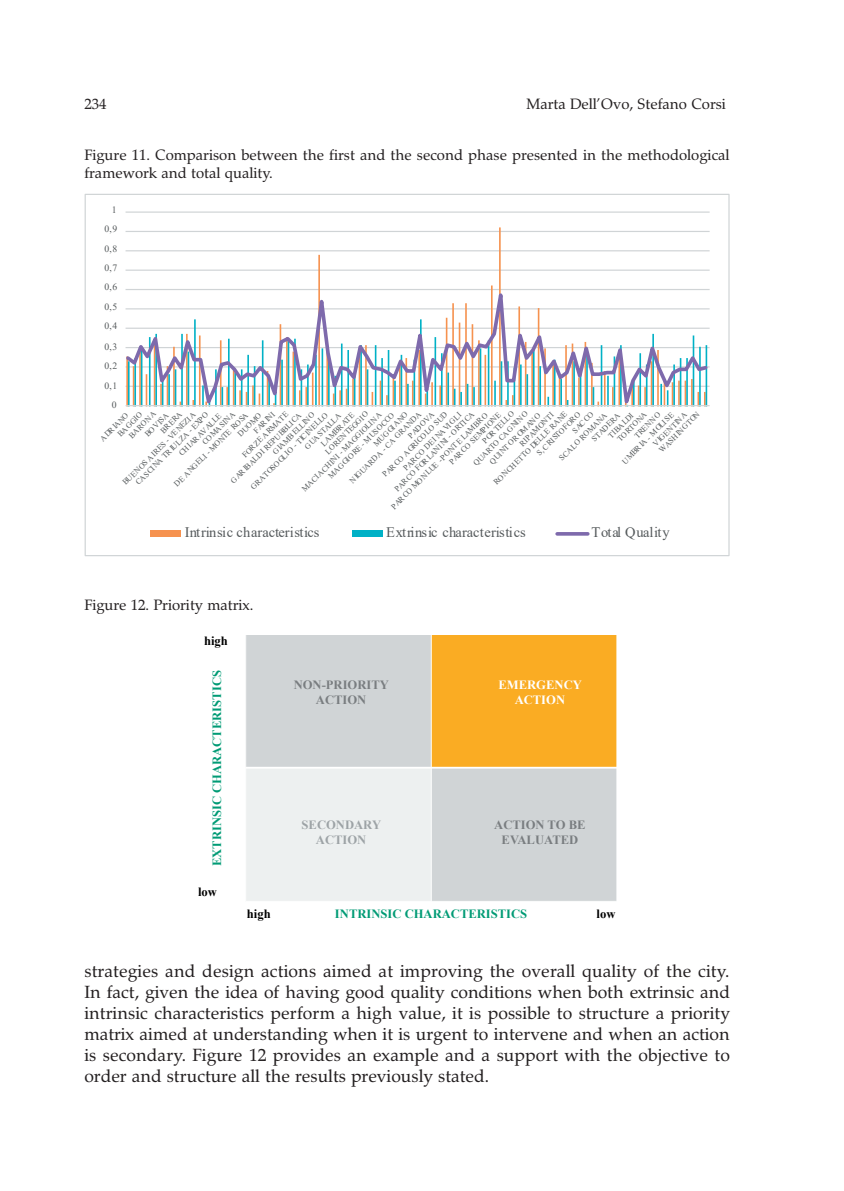
<style>
.page{position:relative;width:844px;height:1191px;background:#fff}
.page>*{position:absolute;margin:0;border:0;box-sizing:border-box;transform-origin:0 0}
.t1{font:17.5px/21px "Zapf Calligraphic 801 BT";color:#231f20;text-align:justify}
.t2{font:14.88px/17.8px "Zapf Calligraphic 801 BT";color:#231f20}
.t3{font:14.53px "Times New Roman";color:#555a5c}
.t4{font:14.53px "Times New Roman";letter-spacing:.03em;color:#555a5c}
.t5{font:700 12.6px "Times New Roman";color:#009b75}
.t6{font:700 12.6px/15.2px "Times New Roman";color:#797d80;text-align:center}
.t7{font:700 12.6px/15.2px "Times New Roman";color:#fff;text-align:center}
.t8{font:700 12.6px/15.2px "Times New Roman";color:#9da3a6;text-align:center}
.t9{font:700 12.6px "Times New Roman";color:#000}
.t10{font:9.62px "Times New Roman";color:#555a5c}
.t11{font:8.05px/8.6px "Times New Roman";color:#555a5c}
</style>
<div class="page">
<hr style="left:125px;top:250px;width:584px;height:1px;background:#d0d4d6">
<hr style="left:125px;top:231px;width:584px;height:1px;background:#d0d4d6">
<hr style="left:125px;top:211px;width:584px;height:2px;background:#d0d4d6">
<svg style="left:126px;top:227px;width:579px;height:38px"></svg>
<svg style="left:125px;top:265px;width:584px;height:141px"></svg>
<div style="left:150px;top:530px;width:31px;height:7px;background:#f6924f"></div>
<div style="left:352px;top:530px;width:31px;height:7px;background:#00b1c6"></div>
<hr style="left:557px;top:532px;width:30px;height:3px;background:#7e6aac">
<div style="left:245px;top:635px;width:186px;height:132px;background:#d0d4d6"></div>
<div style="left:431px;top:635px;width:185px;height:132px;background:#faac23"></div>
<div style="left:245px;top:767px;width:186px;height:134px;background:#edf0f0"></div>
<div style="left:431px;top:767px;width:185px;height:134px;background:#d0d4d6"></div>
<hr style="left:431px;top:635px;width:1px;height:266px;background:#fff">
<hr style="left:245px;top:767px;width:372px;height:1px;background:#fff">
<hr style="left:245px;top:635px;width:1px;height:266px;background:#fff">
<h2 class="t2" style="left:84px;top:95px;width:23px">234</h2>
<h2 class="t2" style="left:526px;top:95px;width:201px">Marta Dell’Ovo, Stefano Corsi</h2>
<h2 class="t2" style="left:84px;top:146px;width:646px">Figure 11. Comparison between the first and the second phase presented in the methodological framework and total quality.</h2>
<p class="t10" style="left:112px;top:203px;width:6px">1</p>
<p class="t10" style="left:104px;top:222px;width:14px">0,9</p>
<p class="t10" style="left:104px;top:242px;width:14px">0,8</p>
<p class="t10" style="left:104px;top:261px;width:14px">0,7</p>
<p class="t10" style="left:104px;top:280px;width:14px">0,6</p>
<p class="t10" style="left:104px;top:300px;width:14px">0,5</p>
<p class="t10" style="left:104px;top:319px;width:14px">0,4</p>
<p class="t10" style="left:104px;top:340px;width:14px">0,3</p>
<p class="t10" style="left:104px;top:359px;width:14px">0,2</p>
<p class="t10" style="left:104px;top:379px;width:14px">0,1</p>
<p class="t10" style="left:112px;top:398px;width:6px">0</p>
<p class="t11" style="left:127px;top:433px;width:36px;rotate:-45deg">BARONA</p>
<p class="t11" style="left:479px;top:451px;width:70px;line-height:10.3px;text-indent:-13px;rotate:-45deg">QUARTO CAGNINO<br>QUINT O ROMANO</p>
<p class="t11" style="left:323px;top:450px;width:59px;rotate:-45deg">LORENTEGGIO</p>
<p class="t11" style="left:480px;top:438px;width:43px;rotate:-45deg">POR TELLO</p>
<p class="t11" style="left:347px;top:479px;width:99px;rotate:-45deg">NIGUARDA - CA GRANDA</p>
<p class="t11" style="left:194px;top:434px;width:44px;text-indent:-25px;rotate:-45deg">CHIAR AVALLE<br>COMASINA</p>
<p class="t11" style="left:240px;top:453px;width:63px;rotate:-45deg">FOR ZE ARMATE</p>
<p class="t11" style="left:386px;top:481px;width:110px;text-indent:21px;rotate:-45deg">PAR CO DEI NAVIGLI<br>PAR CO FOR LANINI - ORTICA</p>
<p class="t11" style="left:300px;top:487px;width:110px;rotate:-45deg">MACIACHINI - MAGGIOLINA</p>
<p class="t11" style="left:534px;top:451px;width:61px;rotate:-45deg">S, CRISTOFORO</p>
<p class="t11" style="left:491px;top:480px;width:102px;rotate:-45deg">RONCHETTO DELLE RANE</p>
<p class="t11" style="left:115px;top:432px;width:33px;rotate:-45deg">BAGGIO</p>
<p class="t11" style="left:152px;top:422px;width:28px;text-indent:-13px;rotate:-45deg">BOVISA<br>BR ERA</p>
<p class="t11" style="left:656px;top:448px;width:56px;rotate:-45deg">WASHINGTON</p>
<p class="t11" style="left:615px;top:437px;width:40px;rotate:-45deg">TORTONA</p>
<p class="t11" style="left:251px;top:429px;width:28px;rotate:-45deg">FARINI</p>
<p class="t11" style="left:570px;top:429px;width:28px;rotate:-45deg">SAC CO</p>
<p class="t11" style="left:406px;top:433px;width:35px;rotate:-45deg">PADOVA</p>
<p class="t11" style="left:127px;top:474px;width:101px;line-height:9.1px;text-indent:-9px;rotate:-45deg">BUENOS AIRES - VE NEZIA<br>CASCINA TR IULZA - EXPO</p>
<p class="t11" style="left:650px;top:441px;width:46px;rotate:-45deg">VIGENTINA</p>
<p class="t11" style="left:632px;top:433px;width:35px;rotate:-45deg">TRENNO</p>
<p class="t11" style="left:380px;top:472px;width:90px;rotate:-45deg">PAR CO AGRICOLO SUD</p>
<p class="t11" style="left:517px;top:441px;width:46px;rotate:-45deg">RIPAMONTI</p>
<p class="t11" style="left:371px;top:441px;width:46px;rotate:-45deg">MUGGIANO</p>
<p class="t11" style="left:271px;top:450px;width:57px;rotate:-45deg">GIAMB ELLINO</p>
<p class="t11" style="left:620px;top:459px;width:71px;rotate:-45deg">UMBR IA - MOLISE</p>
<p class="t11" style="left:447px;top:459px;width:71px;rotate:-45deg">PARCO SEMPIONE</p>
<p class="t11" style="left:389px;top:504px;width:135px;rotate:-45deg">PAR CO MONLUE - PONT E LAMBR O</p>
<p class="t11" style="left:248px;top:485px;width:107px;rotate:-45deg">GRATOSOGLIO - TIC INELLO</p>
<p class="t11" style="left:172px;top:482px;width:102px;rotate:-45deg">DE ANGELI - MONTE ROSA</p>
<p class="t11" style="left:326px;top:474px;width:91px;rotate:-45deg">MAGGIORE - MUSOCCO</p>
<p class="t11" style="left:229px;top:479px;width:98px;rotate:-45deg">GAR IB ALDI REPUBBLICA</p>
<p class="t11" style="left:236px;top:432px;width:32px;rotate:-45deg">DUOMO</p>
<p class="t11" style="left:319px;top:441px;width:45px;rotate:-45deg">LAMBR ATE</p>
<p class="t11" style="left:557px;top:456px;width:65px;rotate:-45deg">SCALO ROMANA</p>
<p class="t11" style="left:589px;top:437px;width:38px;rotate:-45deg">STADERA</p>
<p class="t11" style="left:303px;top:445px;width:49px;rotate:-45deg">GUASTALLA</p>
<p class="t11" style="left:98px;top:437px;width:38px;rotate:-45deg">ADR IANO</p>
<p class="t11" style="left:606px;top:433px;width:33px;rotate:-45deg">TIBALDI</p>
<h3 class="t3" style="left:185px;top:522px;width:136px">Intrinsic characteristics</h3>
<h3 class="t3" style="left:386px;top:522px;width:141px">Extrinsic characteristics</h3>
<h3 class="t4" style="left:591px;top:522px;width:80px">Total Quality</h3>
<h2 class="t2" style="left:84px;top:596px;width:170px">Figure 12. Priority matrix.</h2>
<h3 class="t9" style="left:204px;top:632px;width:25px">high</h3>
<h3 class="t5" style="left:208px;top:866px;width:197px;rotate:-90deg">EXTRINSIC CHARACTERISTICS</h3>
<h3 class="t7" style="left:498px;top:677px;width:85px">EMERGENCY<br>ACTION</h3>
<h3 class="t6" style="left:293px;top:677px;width:97px">NON-PRIORITY<br>ACTION</h3>
<h3 class="t8" style="left:301px;top:817px;width:81px">SECONDARY<br>ACTION</h3>
<h3 class="t6" style="left:494px;top:817px;width:93px">ACTION TO BE<br>EVALUATED</h3>
<h3 class="t9" style="left:198px;top:883px;width:20px">low</h3>
<h3 class="t9" style="left:247px;top:905px;width:25px">high</h3>
<h3 class="t5" style="left:335px;top:905px;width:194px">INTRINSIC CHARACTERISTICS</h3>
<h3 class="t9" style="left:596px;top:905px;width:20px">low</h3>
<p class="t1" style="left:84px;top:960px;width:647px">strategies and design actions aimed at improving the overall quality of the city.<br>In fact, given the idea of having good quality conditions when both extrinsic and intrinsic characteristics perform a high value, it is possible to structure a priority matrix aimed at understanding when it is urgent to intervene and when an action is secondary. Figure 12 provides an example and a support with the objective to order and structure all the results previously stated.</p>
</div>
